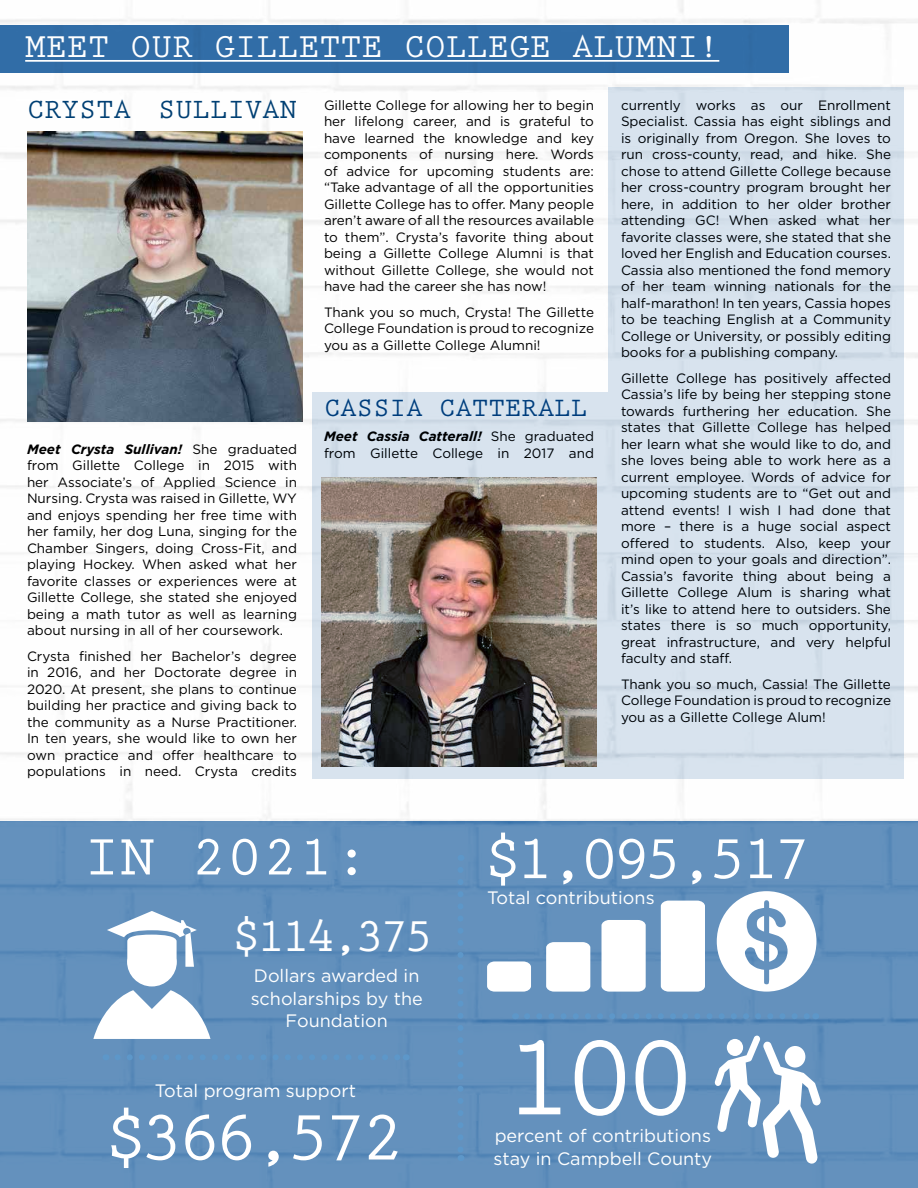
<style>
.page{position:relative;width:918px;height:1188px;background:#fff}
.page>*{position:absolute;margin:0;border:0;box-sizing:border-box;transform-origin:0 0}
.t1{font:700 121.5px "Prestige Elite Std";color:#fff}
.t2{font:700 73.5px "Prestige Elite Std";letter-spacing:-.1em;color:#fff}
.t3{font:700 64.5px "Prestige Elite Std";letter-spacing:-.1em;color:#fff}
.t4{font:700 58.5px "Prestige Elite Std";letter-spacing:.01em;color:#fff}
.t5{font:700 49.5px "Prestige Elite Std";letter-spacing:-.1em;color:#fff}
.t6{font:700 34.5px "Prestige Elite Std";letter-spacing:.01em;color:#fff}
.t7{font:700 28.5px "Prestige Elite Std";letter-spacing:.01em;color:#003f73}
.t8{font:700 27px "Prestige Elite Std";letter-spacing:.01em;color:#003f73}
.t9{font:18px/22.5px "Gotham";color:#fff;text-align:center}
.t10{font:13.5px/16.5px "Gotham";color:#000;text-align:justify}
.s1{font-weight:700;font-style:italic}
</style>
<div class="page">
<img style="left:0;top:0;width:918px;height:821px">
<div style="left:0;top:25px;width:788px;height:48px;background:#326ea8"></div>
<hr style="left:25px;top:60px;width:694px;height:2px;background:#fff">
<img style="left:27px;top:132px;width:276px;height:289px">
<div style="left:608px;top:87px;width:296px;height:692px;background:#d8e3ee"></div>
<img style="left:313px;top:392px;width:295px;height:387px">
<div style="left:0;top:821px;width:918px;height:367px;background:#6491bd"></div>
<svg style="left:717px;top:891px;width:99px;height:101px"></svg>
<svg style="left:93px;top:911px;width:118px;height:128px"></svg>
<svg style="left:714px;top:1035px;width:107px;height:129px"></svg>
<svg style="left:487px;top:901px;width:218px;height:91px"></svg>
<svg style="left:118px;top:1054px;width:282px;height:6px"></svg>
<svg style="left:527px;top:1014px;width:282px;height:5px"></svg>
<svg style="left:458px;top:870px;width:6px;height:291px"></svg>
<h3 class="t6" style="left:25px;top:28px;width:696px">MEET OUR GILLETTE COLLEGE ALUMNI!</h3>
<h3 class="t7" style="left:27px;top:94px;width:272px">CRYSTA SULLIVAN</h3>
<p class="t10" style="left:27px;top:440px;width:272px"><span class="s1">Meet Crysta Sullivan!</span> She graduated from Gillette College in 2015 with her Associate’s of Applied Science in Nursing. Crysta was raised in Gillette, WY and enjoys spending her free time with her family, her dog Luna, singing for the Chamber Singers, doing Cross-Fit, and playing Hockey. When asked what her favorite classes or experiences were at Gillette College, she stated she enjoyed being a math tutor as well as learning about nursing in all of her coursework.</p>
<p class="t10" style="left:27px;top:647px;width:272px">Crysta finished her Bachelor’s degree in 2016, and her Doctorate degree in 2020. At present, she plans to continue building her practice and giving back to the community as a Nurse Practitioner.<br>In ten years, she would like to own her own practice and offer healthcare to populations in need. Crysta credits</p>
<p class="t10" style="left:324px;top:96px;width:272px">Gillette College for allowing her to begin her lifelong career, and is grateful to have learned the knowledge and key components of nursing here. Words of advice for upcoming students are: “Take advantage of all the opportunities Gillette College has to offer. Many people aren’t aware of all the resources available to them”. Crysta’s favorite thing about being a Gillette College Alumni is that without Gillette College, she would not have had the career she has now!</p>
<p class="t10" style="left:324px;top:303px;width:272px">Thank you so much, Crysta! The Gillette College Foundation is proud to recognize you as a Gillette College Alumni!</p>
<h3 class="t8" style="left:324px;top:393px;width:265px">CASSIA CATTERALL</h3>
<p class="t10" style="left:324px;top:428px;width:272px"><span class="s1">Meet Cassia Catterall!</span> She graduated from Gillette College in 2017 and</p>
<p class="t10" style="left:621px;top:96px;width:272px">currently works as our Enrollment Specialist. Cassia has eight siblings and is originally from Oregon. She loves to run cross-county, read, and hike. She chose to attend Gillette College because her cross-country program brought her here, in addition to her older brother attending GC! When asked what her favorite classes were, she stated that she loved her English and Education courses.<br>Cassia also mentioned the fond memory of her team winning nationals for the half-marathon! In ten years, Cassia hopes to be teaching English at a Community College or University, or possibly editing books for a publishing company.</p>
<p class="t10" style="left:621px;top:369px;width:272px">Gillette College has positively affected Cassia’s life by being her stepping stone towards furthering her education. She states that Gillette College has helped her learn what she would like to do, and she loves being able to work here as a current employee. Words of advice for upcoming students are to “Get out and attend events! I wish I had done that more – there is a huge social aspect offered to students. Also, keep your mind open to your goals and direction”.<br>Cassia’s favorite thing about being a Gillette College Alum is sharing what it’s like to attend here to outsiders. She states there is so much opportunity, great infrastructure, and very helpful faculty and staff.</p>
<p class="t10" style="left:621px;top:675px;width:272px">Thank you so much, Cassia! The Gillette College Foundation is proud to recognize you as a Gillette College Alum!</p>
<h3 class="t4" style="left:84px;top:825px;width:286px">IN 2021:</h3>
<h3 class="t5" style="left:232px;top:909px;width:204px">$114,375</h3>
<h3 class="t9" style="left:251px;top:964px;width:174px">Dollars awarded in scholarships by the<br>Foundation</h3>
<h3 class="t9" style="left:155px;top:1079px;width:203px">Total program support</h3>
<h2 class="t2" style="left:104px;top:1097px;width:303px">$366,572</h2>
<h3 class="t3" style="left:483px;top:824px;width:330px">$1,095,517</h3>
<h3 class="t9" style="left:487px;top:886px;width:169px">Total contributions</h3>
<h1 class="t1" style="left:503px;top:1012px;width:196px">100</h1>
<h3 class="t9" style="left:494px;top:1124px;width:220px;text-align:left">percent of contributions stay in Campbell County</h3>
</div>
